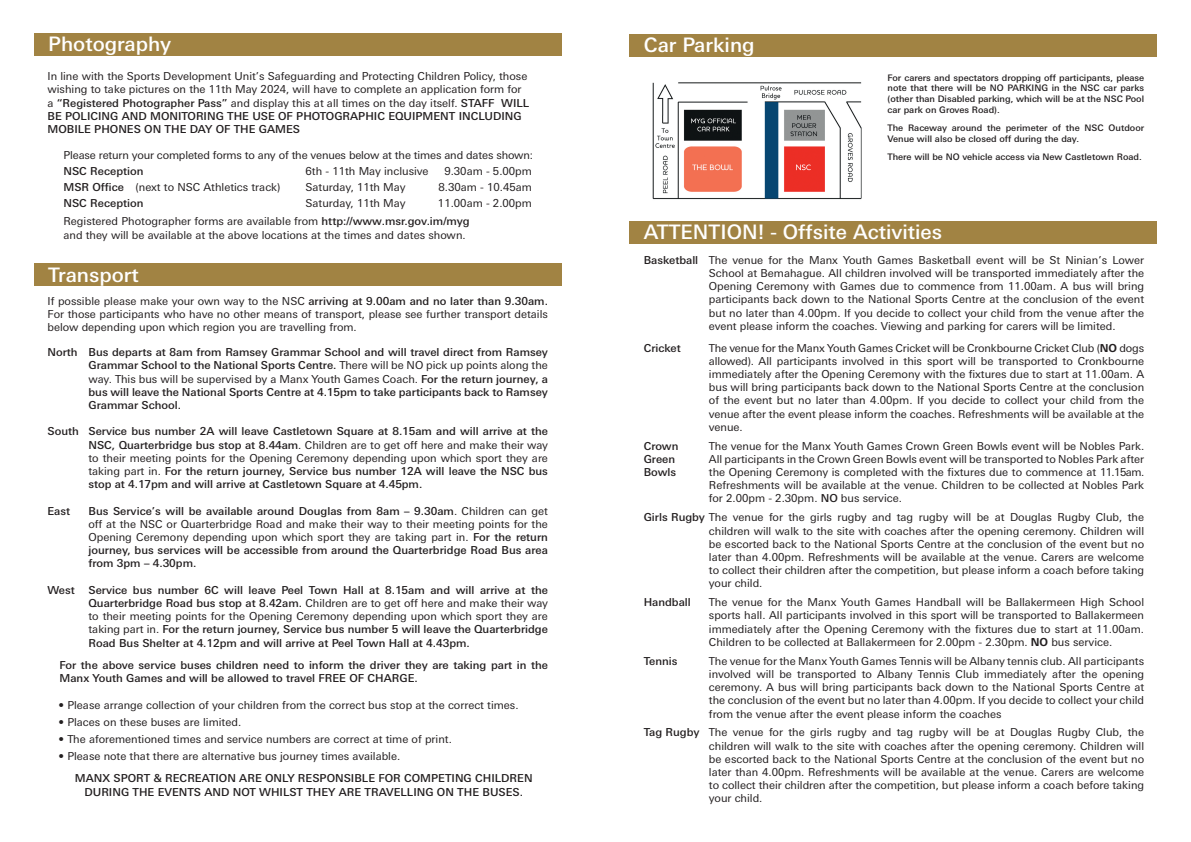
<style>
.page{position:relative;width:1191px;height:842px;background:#fff}
.page>*{position:absolute;margin:0;border:0;box-sizing:border-box;transform-origin:0 0}
.t1{font:500 20px "Univers Nextfor HSBC";color:#fff}
.t2{font:11px/13.2px "Univers Nextfor HSBC";color:#231f20;text-align:justify}
.t3{font:500 11px/13.2px "Univers Nextfor HSBC";color:#231f20;text-align:justify}
.t4{font:500 9px/10.8px "Univers Nextfor HSBC";color:#231f20;text-align:justify}
.s1{font-weight:500}
.s2{font-weight:400}
.s3{font-weight:700}
</style>
<div class="page">
<div style="left:629px;top:34px;width:528px;height:23px;background:#a18343"></div>
<img style="left:652px;top:82px;width:210px;height:118px">
<div style="left:34px;top:33px;width:527px;height:23px;background:#a18343"></div>
<div style="left:629px;top:221px;width:528px;height:23px;background:#a18343"></div>
<div style="left:34px;top:263px;width:527px;height:23px;background:#a18343"></div>
<p class="t1" style="left:48px;top:30px;width:125px">Photography</p>
<p class="t1" style="left:643px;top:31px;width:112px">Car Parking</p>
<p class="t2" style="left:47px;top:69px;width:483px;text-align:left">In line with the Sports Development Unit’s Safeguarding and Protecting Children Policy, those wishing to take pictures on the 11th May 2024, will have to complete an application form for a <span class="s1">“Registered Photographer Pass”</span> and display this at all times on the day itself. <span class="s1">STAFF WILL BE POLICING AND MONITORING THE USE OF PHOTOGRAPHIC EQUIPMENT INCLUDING MOBILE PHONES ON THE DAY OF THE GAMES</span></p>
<p class="t2" style="left:63px;top:148px;width:471px">Please return your completed forms to any of the venues below at the times and dates shown:</p>
<p class="t3" style="left:63px;top:164px;width:82px">NSC Reception</p>
<p class="t2" style="left:305px;top:164px;width:124px">6th - 11th May inclusive</p>
<p class="t2" style="left:444px;top:164px;width:89px">9.30am - 5.00pm</p>
<p class="t2" style="left:63px;top:180px;width:218px"><span class="s1">MSR Office</span> (next to NSC Athletics track)</p>
<p class="t2" style="left:305px;top:180px;width:101px">Saturday, 11th May</p>
<p class="t2" style="left:438px;top:180px;width:95px">8.30am - 10.45am</p>
<p class="t3" style="left:63px;top:196px;width:82px">NSC Reception</p>
<p class="t2" style="left:305px;top:196px;width:101px">Saturday, 11th May</p>
<p class="t2" style="left:438px;top:196px;width:96px">11.00am - 2.00pm</p>
<p class="t2" style="left:63px;top:214px;width:407px">Registered Photographer forms are available from <span class="s1">http://www.msr.gov.im/myg</span></p>
<p class="t2" style="left:63px;top:227px;width:404px">and they will be available at the above locations at the times and dates shown.</p>
<p class="t1" style="left:48px;top:260px;width:92px">Transport</p>
<p class="t2" style="left:47px;top:293px;width:502px">If possible please make your own way to the NSC <span class="s1">arriving at 9.00am and no later than 9.30am.<br></span>For those participants who have no other means of transport, please see further transport details below depending upon which region you are travelling from.</p>
<p class="t3" style="left:88px;top:345px;width:461px;text-indent:-41px">North Bus departs at 8am from Ramsey Grammar School and will travel direct from Ramsey Grammar School to the National Sports Centre. <span class="s2">There will be NO pick up points along the way. This bus will be supervised by a Manx Youth Games Coach.</span> For the return journey, a bus will leave the National Sports Centre at 4.15pm to take participants back to Ramsey Grammar School.</p>
<p class="t3" style="left:88px;top:424px;width:461px;text-indent:-41px">South Service bus number 2A will leave Castletown Square at 8.15am and will arrive at the NSC, Quarterbridge bus stop at 8.44am<span class="s2">. Children are to get off here and make their way to their meeting points for the Opening Ceremony depending upon which sport they are taking part in.</span> For the return journey, Service bus number 12A will leave the NSC bus stop at 4.17pm and will arrive at Castletown Square at 4.45pm.</p>
<p class="t3" style="left:47px;top:503px;width:24px">East</p>
<p class="t3" style="left:88px;top:503px;width:461px">Bus Service’s will be available around Douglas from 8am – 9.30am<span class="s2">. Children can get off at the NSC or Quarterbridge Road and make their way to their meeting points for the Opening Ceremony depending upon which sport they are taking part in.</span> For the return journey, bus services will be accessible from around the Quarterbridge Road Bus area from 3pm – 4.30pm.</p>
<p class="t3" style="left:47px;top:583px;width:29px">West</p>
<p class="t3" style="left:88px;top:583px;width:461px">Service bus number 6C will leave Peel Town Hall at 8.15am and will arrive at the Quarterbridge Road bus stop at 8.42am. <span class="s2">Children are to get off here and make their way to their meeting points for the Opening Ceremony depending upon which sport they are taking part in.</span> For the return journey, Service bus number 5 will leave the Quarterbridge Road Bus Shelter at 4.12pm and will arrive at Peel Town Hall at 4.43pm.</p>
<p class="t3" style="left:59px;top:658px;width:490px">For the above service buses children need to inform the driver they are taking part in the<br>Manx Youth Games and will be allowed to travel FREE OF CHARGE.</p>
<p class="t2" style="left:58px;top:697px;width:461px">• Please arrange collection of your children from the correct bus stop at the correct times.</p>
<p class="t2" style="left:58px;top:714px;width:184px">• Places on these buses are limited.</p>
<p class="t2" style="left:58px;top:731px;width:395px">• The aforementioned times and service numbers are correct at time of print.</p>
<p class="t2" style="left:58px;top:748px;width:343px">• Please note that there are alternative bus journey times available.</p>
<p class="t3" style="left:75px;top:771px;width:459px;text-align:center">MANX SPORT &amp; RECREATION ARE ONLY RESPONSIBLE FOR COMPETING CHILDREN<br>DURING THE EVENTS AND NOT WHILST THEY ARE TRAVELLING ON THE BUSES.</p>
<p class="t4" style="left:887px;top:71px;width:258px">For carers and spectators dropping off participants, please note that there will be NO PARKING in the NSC car parks (other than Disabled parking, which will be at the NSC Pool car park on Groves Road).</p>
<p class="t4" style="left:887px;top:122px;width:258px">The Raceway around the perimeter of the NSC Outdoor<br>Venue will also be closed off during the day.</p>
<p class="t4" style="left:887px;top:150px;width:256px">There will be NO vehicle access via New Castletown Road.</p>
<p class="t1" style="left:643px;top:218px;width:300px">ATTENTION! - Offsite Activities</p>
<p class="t2" style="left:709px;top:253px;width:437px;text-indent:-65px"><span class="s1">Basketball</span> The venue for the Manx Youth Games Basketball event will be St Ninian’s Lower School at Bemahague. All children involved will be transported immediately after the Opening Ceremony with Games due to commence from 11.00am. A bus will bring participants back down to the National Sports Centre at the conclusion of the event but no later than 4.00pm. If you decide to collect your child from the venue after the event please inform the coaches. Viewing and parking for carers will be limited.</p>
<p class="t3" style="left:643px;top:340px;width:39px">Cricket</p>
<p class="t2" style="left:709px;top:340px;width:437px">The venue for the Manx Youth Games Cricket will be Cronkbourne Cricket Club (<span class="s3">NO</span> dogs allowed). All participants involved in this sport will be transported to Cronkbourne immediately after the Opening Ceremony with the fixtures due to start at 11.00am. A bus will bring participants back down to the National Sports Centre at the conclusion of the event but no later than 4.00pm. If you decide to collect your child from the venue after the event please inform the coaches. Refreshments will be available at the venue.</p>
<p class="t3" style="left:643px;top:438px;width:36px">Crown</p>
<p class="t2" style="left:709px;top:438px;width:437px">The venue for the Manx Youth Games Crown Green Bowls event will be Nobles Park.</p>
<p class="t3" style="left:643px;top:452px;width:33px">Green</p>
<p class="t2" style="left:709px;top:452px;width:437px">All participants in the Crown Green Bowls event will be transported to Nobles Park after</p>
<p class="t3" style="left:643px;top:465px;width:34px">Bowls</p>
<p class="t2" style="left:709px;top:465px;width:437px">the Opening Ceremony is completed with the fixtures due to commence at 11.15am.<br>Refreshments will be available at the venue. Children to be collected at Nobles Park for 2.00pm - 2.30pm. <span class="s1">NO</span> bus service.</p>
<p class="t2" style="left:709px;top:510px;width:437px;text-indent:-65px"><span class="s1">Girls Rugby</span> The venue for the girls rugby and tag rugby will be at Douglas Rugby Club, the children will walk to the site with coaches after the opening ceremony. Children will be escorted back to the National Sports Centre at the conclusion of the event but no later than 4.00pm. Refreshments will be available at the venue. Carers are welcome to collect their children after the competition, but please inform a coach before taking your child.</p>
<p class="t3" style="left:643px;top:595px;width:49px">Handball</p>
<p class="t2" style="left:709px;top:595px;width:437px">The venue for the Manx Youth Games Handball will be Ballakermeen High School sports hall. All participants involved in this sport will be transported to Ballakermeen immediately after the Opening Ceremony with the fixtures due to start at 11.00am.<br>Children to be collected at Ballakermeen for 2.00pm - 2.30pm. <span class="s3">NO</span> bus service.</p>
<p class="t3" style="left:643px;top:653px;width:35px">Tennis</p>
<p class="t2" style="left:709px;top:653px;width:437px">The venue for the Manx Youth Games Tennis will be Albany tennis club. All participants involved will be transported to Albany Tennis Club immediately after the opening ceremony. A bus will bring participants back down to the National Sports Centre at the conclusion of the event but no later than 4.00pm. If you decide to collect your child from the venue after the event please inform the coaches</p>
<p class="t2" style="left:709px;top:725px;width:437px;text-indent:-65px"><span class="s1">Tag Rugby</span> The venue for the girls rugby and tag rugby will be at Douglas Rugby Club, the children will walk to the site with coaches after the opening ceremony. Children will be escorted back to the National Sports Centre at the conclusion of the event but no later than 4.00pm. Refreshments will be available at the venue. Carers are welcome to collect their children after the competition, but please inform a coach before taking your child.</p>
</div>
